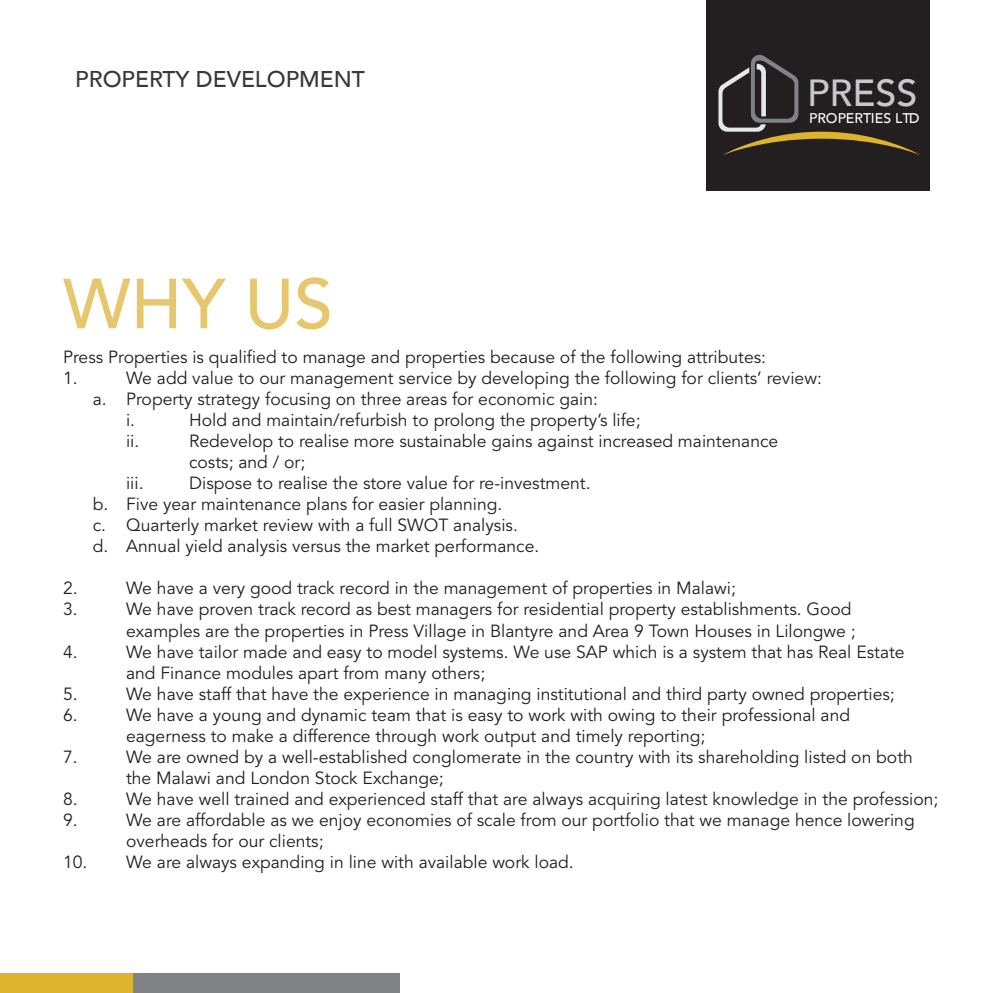
<style>
.page{position:relative;width:993px;height:993px;background:#fff}
.page>*{position:absolute;margin:0;border:0;box-sizing:border-box;transform-origin:0 0}
.t1{font:500 70px "Avenir";color:#e6c76d}
.t2{font:500 37.62px "Avenir";color:#c7c8ca}
.t3{font:500 22.75px "Avenir";color:#383839}
.t4{font:17.5px/21px "Avenir LT Std";color:#231f20}
.t5{font:500 14px "Avenir";color:#fff}
</style>
<div class="page">
<div style="left:706px;top:0;width:223px;height:191px;background:#231f20"></div>
<svg style="left:718px;top:55px;width:202px;height:100px"></svg>
<div style="left:0;top:972px;width:133px;height:20px;background:#ddb42c"></div>
<div style="left:133px;top:972px;width:266px;height:20px;background:#808285"></div>
<p class="t3" style="left:75px;top:59px;width:291px">PROPERTY DEVELOPMENT</p>
<h2 class="t2" style="left:807px;top:60px;width:112px">PRESS</h2>
<p class="t5" style="left:808px;top:106px;width:112px">PROPERTIES LTD</p>
<p class="t1" style="left:63px;top:243px;width:271px">WHY US</p>
<p class="t4" style="left:63px;top:347px;width:704px">Press Properties is qualified to manage and properties because of the following attributes:</p>
<p class="t4" style="left:63px;top:368px;width:16px">1.</p>
<p class="t4" style="left:126px;top:368px;width:697px">We add value to our management service by developing the following for clients’ review:</p>
<p class="t4" style="left:93px;top:389px;width:506px">a. Property strategy focusing on three areas for economic gain:</p>
<p class="t4" style="left:126px;top:410px;width:11px">i.</p>
<p class="t4" style="left:189px;top:410px;width:453px">Hold and maintain/refurbish to prolong the property’s life;</p>
<p class="t4" style="left:126px;top:431px;width:15px">ii.</p>
<p class="t4" style="left:189px;top:431px;width:590px">Redevelop to realise more sustainable gains against increased maintenance costs; and / or;</p>
<p class="t4" style="left:126px;top:473px;width:19px">iii.</p>
<p class="t4" style="left:189px;top:473px;width:403px">Dispose to realise the store value for re-investment.</p>
<p class="t4" style="left:93px;top:494px;width:411px">b. Five year maintenance plans for easier planning.</p>
<p class="t4" style="left:93px;top:515px;width:426px">c. Quarterly market review with a full SWOT analysis.</p>
<p class="t4" style="left:93px;top:536px;width:448px">d. Annual yield analysis versus the market performance.</p>
<p class="t4" style="left:63px;top:578px;width:16px">2.</p>
<p class="t4" style="left:126px;top:578px;width:611px">We have a very good track record in the management of properties in Malawi;</p>
<p class="t4" style="left:63px;top:599px;width:16px">3.</p>
<p class="t4" style="left:126px;top:599px;width:730px">We have proven track record as best managers for residential property establishments. Good examples are the properties in Press Village in Blantyre and Area 9 Town Houses in Lilongwe ;</p>
<p class="t4" style="left:63px;top:641px;width:16px">4.</p>
<p class="t4" style="left:126px;top:641px;width:779px">We have tailor made and easy to model systems. We use SAP which is a system that has Real Estate and Finance modules apart from many others;</p>
<p class="t4" style="left:63px;top:683px;width:16px">5.</p>
<p class="t4" style="left:126px;top:683px;width:769px">We have staff that have the experience in managing institutional and third party owned properties;</p>
<p class="t4" style="left:63px;top:704px;width:16px">6.</p>
<p class="t4" style="left:126px;top:704px;width:725px">We have a young and dynamic team that is easy to work with owing to their professional and eagerness to make a difference through work output and timely reporting;</p>
<p class="t4" style="left:63px;top:746px;width:16px">7.</p>
<p class="t4" style="left:126px;top:746px;width:788px">We are owned by a well-established conglomerate in the country with its shareholding listed on both the Malawi and London Stock Exchange;</p>
<p class="t4" style="left:63px;top:788px;width:16px">8.</p>
<p class="t4" style="left:126px;top:788px;width:813px">We have well trained and experienced staff that are always acquiring latest knowledge in the profession;</p>
<p class="t4" style="left:63px;top:809px;width:16px">9.</p>
<p class="t4" style="left:126px;top:809px;width:789px">We are affordable as we enjoy economies of scale from our portfolio that we manage hence lowering overheads for our clients;</p>
<p class="t4" style="left:63px;top:851px;width:512px">10. We are always expanding in line with available work load.</p>
</div>
